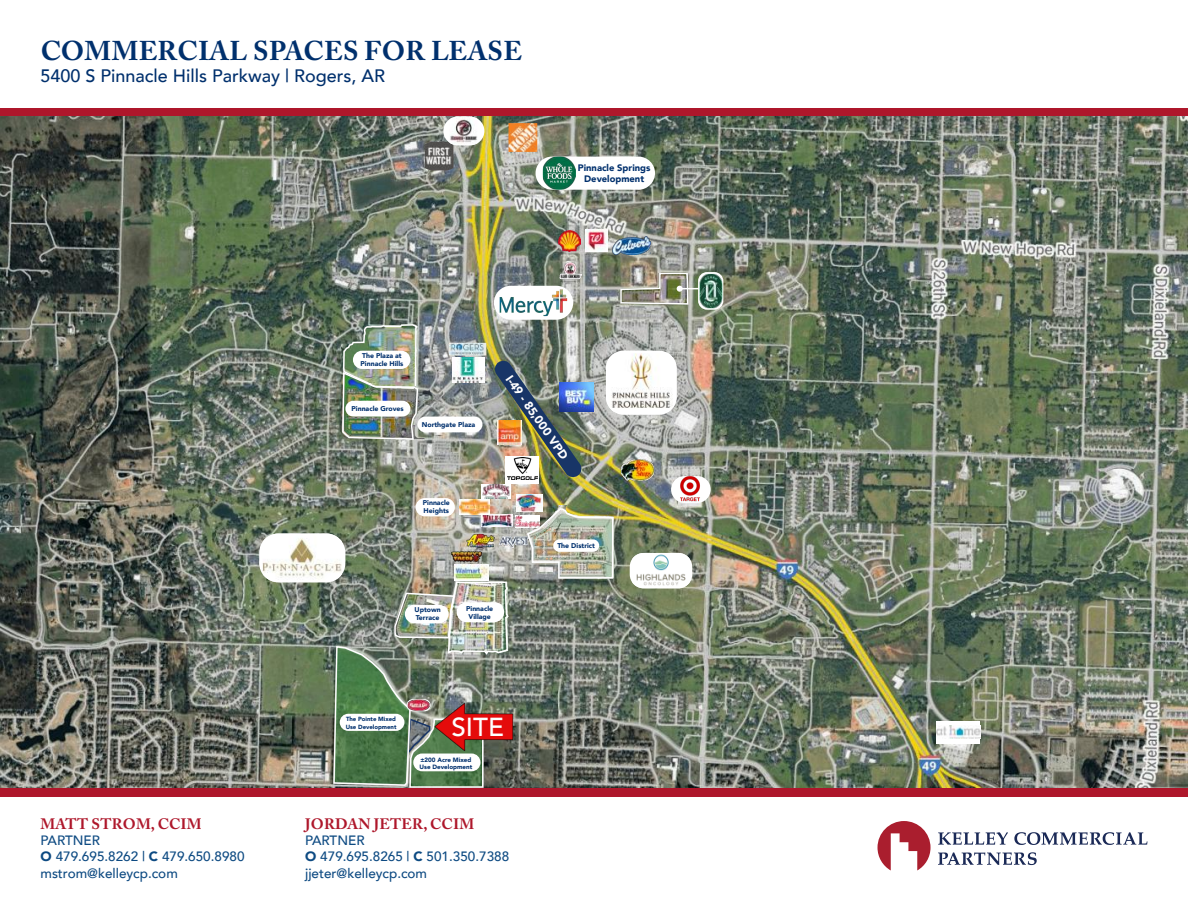
<style>
.page{position:relative;width:1188px;height:918px;background:#fff}
.page>*{position:absolute;margin:0;border:0;box-sizing:border-box;transform-origin:0 0}
.t1{font:700 27px "Adobe Caslon Pro";letter-spacing:.015em;color:#00306d}
.Property_Name_Address{font:500 26.1px "Avenir";color:#fff}
.t2{font:500 18px "Avenir";color:#00306d}
.t3{font:700 15px "Adobe Caslon Pro";letter-spacing:.015em;color:#ae172b}
.t4{font:500 13.5px/16.2px "Avenir";color:#0d4a82}
.Property_Name_Address-2{font:900 12px "Avenir";color:#fff}
.Property_Name_Address-3{font:900 9.45px/11.2px "Avenir";color:#00306d;text-align:center}
.Property_Name_Address-4{font:900 6.9px/8.2px "Avenir";color:#00306d}
.Property_Name_Address-5{font:900 6.3px/7.5px "Avenir";color:#00306d}
.Property_Name_Address-6{font:900 6px/7.2px "Avenir";color:#00306d}
.s1{font-weight:900}
</style>
<div class="page">
<div style="left:0;top:108px;width:1188px;height:9px;background:#ae172b"></div>
<div style="left:0;top:788px;width:1188px;height:8px;background:#ae172b"></div>
<svg style="left:878px;top:821px;width:53px;height:49px"></svg>
<svg style="left:938px;top:832px;width:70px;height:13px"></svg>
<svg style="left:1014px;top:832px;width:134px;height:13px"></svg>
<svg style="left:938px;top:852px;width:99px;height:13px"></svg>
<img style="left:0;top:117px;width:1188px;height:671px">
<img style="left:494px;top:360px;width:89px;height:118px">
<div style="left:494px;top:286px;width:79px;height:34px;background:#fff;border-radius:17px"></div>
<img style="left:500px;top:289px;width:67px;height:27px">
<img style="left:497px;top:420px;width:25px;height:25px">
<img style="left:452px;top:357px;width:32px;height:26px">
<img style="left:447px;top:550px;width:39px;height:13px">
<img style="left:515px;top:515px;width:5px;height:13px">
<img style="left:481px;top:515px;width:31px;height:12px">
<img style="left:517px;top:495px;width:25px;height:17px">
<img style="left:459px;top:499px;width:30px;height:15px">
<img style="left:498px;top:535px;width:22px;height:13px">
<img style="left:466px;top:534px;width:29px;height:16px">
<img style="left:481px;top:484px;width:30px;height:15px">
<div style="left:671px;top:476px;width:40px;height:27px;background:#fff;border-radius:13px"></div>
<img style="left:680px;top:476px;width:21px;height:27px">
<img style="left:620px;top:458px;width:34px;height:24px">
<div style="left:536px;top:157px;width:119px;height:33px;background:#fff;border-radius:17px"></div>
<img style="left:543px;top:157px;width:33px;height:33px">
<img style="left:509px;top:123px;width:28px;height:29px">
<img style="left:425px;top:142px;width:28px;height:28px">
<div style="left:443px;top:117px;width:41px;height:28px;background:#fff;border-radius:14px"></div>
<img style="left:450px;top:117px;width:28px;height:28px">
<div style="left:936px;top:721px;width:44px;height:22px;background:#fff"></div>
<img style="left:936px;top:726px;width:44px;height:13px">
<img style="left:449px;top:343px;width:37px;height:13px">
<img style="left:616px;top:272px;width:76px;height:38px">
<svg style="left:619px;top:272px;width:85px;height:33px;background:#9b9b89"></svg>
<svg style="left:698px;top:272px;width:25px;height:38px"></svg>
<img style="left:699px;top:274px;width:24px;height:34px">
<div style="left:259px;top:534px;width:86px;height:48px;background:#fff;border-radius:19px"></div>
<img style="left:263px;top:534px;width:79px;height:48px">
<div style="left:417px;top:417px;width:65px;height:15px;background:#fff;border-radius:8px"></div>
<div style="left:630px;top:553px;width:62px;height:35px;background:#fff;border-radius:14px"></div>
<img style="left:632px;top:553px;width:58px;height:35px">
<img style="left:340px;top:323px;width:81px;height:52px">
<img style="left:520px;top:506px;width:109px;height:79px">
<img style="left:526px;top:507px;width:88px;height:72px">
<img style="left:510px;top:582px;width:7px;height:75px">
<div style="left:553px;top:539px;width:46px;height:13px;background:#fff;border-radius:6px"></div>
<div style="left:505px;top:457px;width:33px;height:27px;background:#fff"></div>
<img style="left:507px;top:458px;width:30px;height:22px">
<img style="left:455px;top:565px;width:33px;height:15px">
<div style="left:606px;top:351px;width:71px;height:64px;background:#fff;border-radius:18px"></div>
<img style="left:606px;top:353px;width:71px;height:59px">
<div style="left:416px;top:498px;width:39px;height:18px;background:#fff;border-radius:9px"></div>
<img style="left:340px;top:375px;width:111px;height:63px">
<img style="left:341px;top:323px;width:78px;height:118px">
<div style="left:345px;top:401px;width:65px;height:16px;background:#fff;border-radius:8px"></div>
<img style="left:613px;top:236px;width:37px;height:19px">
<img style="left:559px;top:383px;width:34px;height:28px">
<img style="left:332px;top:581px;width:178px;height:207px">
<div style="left:413px;top:754px;width:68px;height:17px;background:#fff;border-radius:9px"></div>
<img style="left:432px;top:684px;width:86px;height:86px">
<svg style="left:407px;top:699px;width:24px;height:12px"></svg>
<img style="left:408px;top:700px;width:22px;height:11px">
<img style="left:585px;top:229px;width:23px;height:23px">
<img style="left:559px;top:262px;width:22px;height:17px">
<img style="left:558px;top:230px;width:23px;height:21px">
<h1 class="t1" style="left:41px;top:35px;width:483px">COMMERCIAL SPACES FOR LEASE</h1>
<h3 class="t2" style="left:40px;top:60px;width:346px">5400 S Pinnacle Hills Parkway | Rogers, AR</h3>
<p class="Property_Name_Address-3" style="left:578px;top:161px;width:74px">Pinnacle Springs<br>Development</p>
<p class="Property_Name_Address-4" style="left:361px;top:351px;width:44px">The Plaza at<br>Pinnacle Hills</p>
<p class="Property_Name_Address-4" style="left:352px;top:404px;width:54px">Pinnacle Groves</p>
<p class="Property_Name_Address-4" style="left:422px;top:420px;width:55px">Northgate Plaza</p>
<p class="Property_Name_Address-4" style="left:423px;top:498px;width:28px">Pinnacle<br>Heights</p>
<p class="Property_Name_Address-2" style="left:517px;top:370px;width:101px;rotate:55deg">I-49 - 85,000 VPD</p>
<p class="t3" style="left:41px;top:815px;width:163px">MATT STROM, CCIM</p>
<p class="t4" style="left:40px;top:832px;width:206px">PARTNER<br><span class="s1">O</span> 479.695.8262 | <span class="s1">C</span> 479.650.8980 mstrom@kelleycp.com</p>
<p class="Property_Name_Address-4" style="left:415px;top:605px;width:28px">Uptown<br>Terrace</p>
<p class="Property_Name_Address-4" style="left:466px;top:604px;width:28px;text-align:center">Pinnacle<br>Village</p>
<p class="Property_Name_Address-6" style="left:346px;top:716px;width:52px">The Pointe Mixed<br>Use Development</p>
<p class="Property_Name_Address" style="left:451px;top:705px;width:54px">SITE</p>
<p class="Property_Name_Address-5" style="left:420px;top:755px;width:54px">±200 Acre Mixed<br>Use Development</p>
<p class="t3" style="left:305px;top:815px;width:171px">JORDAN JETER, CCIM</p>
<p class="t4" style="left:305px;top:832px;width:206px">PARTNER<br><span class="s1">O</span> 479.695.8265 | <span class="s1">C</span> 501.350.7388 jjeter@kelleycp.com</p>
<p class="Property_Name_Address-4" style="left:557px;top:542px;width:39px">The District</p>
</div>
